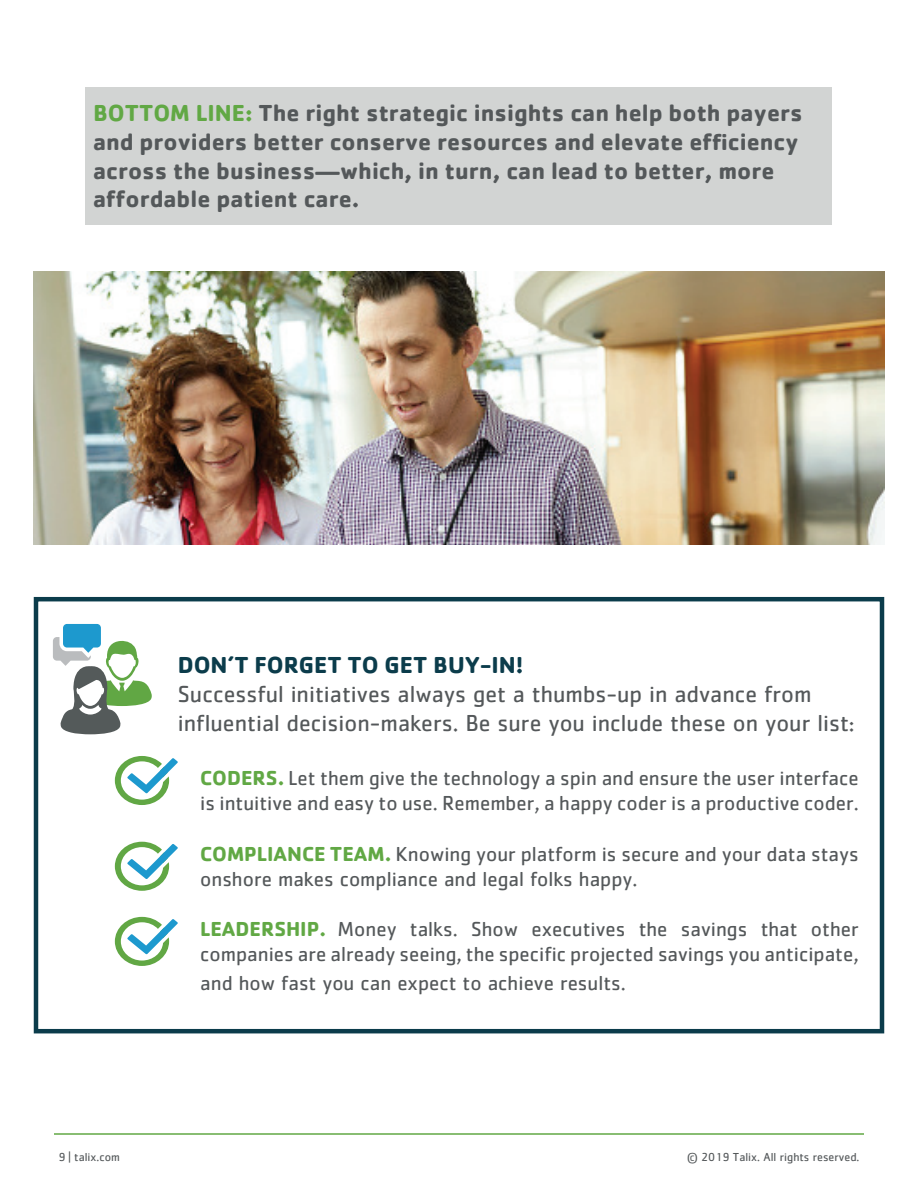
<style>
.page{position:relative;width:918px;height:1188px;background:#fff}
.page>*{position:absolute;margin:0;border:0;box-sizing:border-box;transform-origin:0 0}
.t1{font:700 24px/28.8px "Cachet Std";color:#54585a}
.t2{font:24px/28.8px "Cachet Std";color:#54585a}
.t3{font:700 24px "Cachet Std";color:#0b3c4b}
.t4{font:21px/25.2px "Cachet Std";color:#54585a}
.t5{font:12px "Cachet Std";color:#54585a}
.s1{color:#61a844}
.s2{font-weight:700;color:#61a844}
</style>
<div class="page">
<hr style="left:54px;top:1133px;width:810px;height:2px;background:#61a844">
<div style="left:86px;top:87px;width:746px;height:138px;background:#d2d4d3"></div>
<svg style="left:53px;top:624px;width:99px;height:110px"></svg>
<svg style="left:115px;top:756px;width:63px;height:49px"></svg>
<svg style="left:115px;top:842px;width:63px;height:49px"></svg>
<svg style="left:115px;top:917px;width:63px;height:49px"></svg>
<div style="left:34px;top:597px;width:850px;height:436px;border:4px solid #0b3c4b"></div>
<img style="left:34px;top:272px;width:850px;height:272px">
<p class="t1" style="left:93px;top:98px;width:711px"><span class="s1">BOTTOM LINE:</span> The right strategic insights can help both payers and providers better conserve resources and elevate efficiency across the business—which, in turn, can lead to better, more affordable patient care.</p>
<p class="t3" style="left:178px;top:650px;width:347px">DON’T FORGET TO GET BUY-IN!</p>
<p class="t2" style="left:178px;top:679px;width:678px">Successful initiatives always get a thumbs-up in advance from influential decision-makers. Be sure you include these on your list:</p>
<p class="t4" style="left:200px;top:765px;width:660px"><span class="s2">CODERS.</span> Let them give the technology a spin and ensure the user interface is intuitive and easy to use. Remember, a happy coder is a productive coder.</p>
<p class="t4" style="left:200px;top:841px;width:660px"><span class="s2">COMPLIANCE TEAM.</span> Knowing your platform is secure and your data stays onshore makes compliance and legal folks happy.</p>
<p class="t4" style="left:200px;top:916px;width:660px"><span class="s2">LEADERSHIP.</span> Money talks. Show executives the savings that other companies are already seeing, the specific projected savings you anticipate,</p>
<p class="t4" style="left:200px;top:970px;width:427px">and how fast you can expect to achieve results.</p>
<p class="t5" style="left:58px;top:1150px;width:63px">9 | talix.com</p>
<p class="t5" style="left:687px;top:1150px;width:174px">© 2019 Talix. All rights reserved.</p>
</div>
